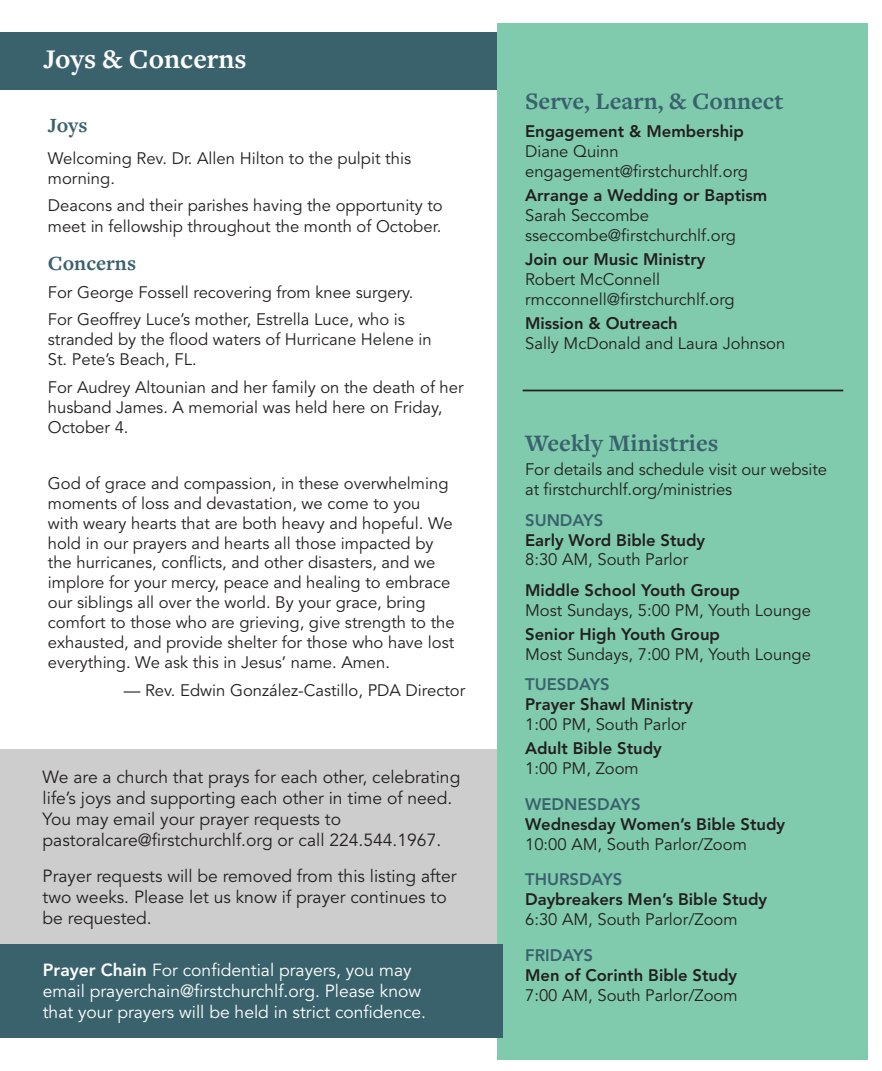
<style>
.page{position:relative;width:882px;height:1071px;background:#fff}
.page>*{position:absolute;margin:0;border:0;box-sizing:border-box;transform-origin:0 0}
.page_heading{font:700 28px "Freight Text Pro";color:#fff}
.liturgy_heading{font:700 24.5px "Freight Text Pro";color:#3a626d}
.liturgy_heading-2{font:700 21px "Freight Text Pro";color:#3a626d}
.t1{font:17.5px/21px "Avenir LT Std";color:#231f20}
.t2{font:17.5px/21px "Avenir LT Std";color:#fff}
.Announcement_body{font:16.62px/19.9px "Avenir LT Std";color:#231f20}
.Announcement_body-2{font:800 16.62px/19.9px "Avenir LT Std";color:#231f20}
.s1{font-weight:800}
.s2{color:#3a626d}
.s3{font-weight:400}
.s4{font-weight:800;color:#3a626d}
</style>
<div class="page">
<div style="left:0;top:32px;width:502px;height:57px;background:#3a626d"></div>
<div style="left:0;top:750px;width:502px;height:194px;background:#cdcdce"></div>
<div style="left:498px;top:24px;width:370px;height:1036px;background:#80cbae"></div>
<hr style="left:523px;top:390px;width:320px;height:1px;background:#231f20">
<div style="left:0;top:944px;width:502px;height:94px;background:#3a626d"></div>
<p class="page_heading" style="left:43px;top:40px;width:205px">Joys &amp; Concerns</p>
<p class="liturgy_heading-2" style="left:48px;top:111px;width:41px">Joys</p>
<p class="Announcement_body" style="left:48px;top:148px;width:365px">Welcoming Rev. Dr. Allen Hilton to the pulpit this morning.</p>
<p class="Announcement_body" style="left:48px;top:196px;width:396px;line-height:21px">Deacons and their parishes having the opportunity to meet in fellowship throughout the month of October.</p>
<p class="liturgy_heading-2" style="left:48px;top:249px;width:90px">Concerns</p>
<p class="Announcement_body" style="left:48px;top:282px;width:367px">For George Fossell recovering from knee surgery.</p>
<p class="Announcement_body" style="left:48px;top:310px;width:385px">For Geoffrey Luce’s mother, Estrella Luce, who is stranded by the flood waters of Hurricane Helene in<br>St. Pete’s Beach, FL.</p>
<p class="Announcement_body" style="left:48px;top:378px;width:417px">For Audrey Altounian and her family on the death of her husband James. A memorial was held here on Friday,<br>October 4.</p>
<p class="Announcement_body" style="left:48px;top:473px;width:408px">God of grace and compassion, in these overwhelming moments of loss and devastation, we come to you with weary hearts that are both heavy and hopeful. We hold in our prayers and hearts all those impacted by the hurricanes, conflicts, and other disasters, and we implore for your mercy, peace and healing to embrace our siblings all over the world. By your grace, bring comfort to those who are grieving, give strength to the exhausted, and provide shelter for those who have lost everything. We ask this in Jesus’ name. Amen.</p>
<p class="Announcement_body" style="left:124px;top:681px;width:343px">— Rev. Edwin González-Castillo, PDA Director</p>
<p class="t1" style="left:43px;top:766px;width:419px">We are a church that prays for each other, celebrating life’s joys and supporting each other in time of need.<br>You may email your prayer requests to pastoralcare@firstchurchlf.org or call 224.544.1967.</p>
<p class="t1" style="left:43px;top:866px;width:416px">Prayer requests will be removed from this listing after two weeks. Please let us know if prayer continues to be requested.</p>
<p class="t2" style="left:43px;top:960px;width:385px"><span class="s1">Prayer Chain</span> For confidential prayers, you may email prayerchain@firstchurchlf.org. Please know that your prayers will be held in strict confidence.</p>
<p class="liturgy_heading" style="left:525px;top:85px;width:260px">Serve, Learn, &amp; Connect</p>
<p class="Announcement_body" style="left:525px;top:122px;width:224px"><span class="s1">Engagement &amp; Membership<br></span>Diane Quinn engagement@firstchurchlf.org</p>
<p class="Announcement_body" style="left:525px;top:186px;width:244px"><span class="s1">Arrange a Wedding or Baptism<br></span>Sarah Seccombe sseccombe@firstchurchlf.org</p>
<p class="Announcement_body" style="left:525px;top:250px;width:211px"><span class="s1">Join our Music Ministry<br></span>Robert McConnell rmcconnell@firstchurchlf.org</p>
<p class="Announcement_body" style="left:525px;top:314px;width:262px"><span class="s1">Mission &amp; Outreach<br></span>Sally McDonald and Laura Johnson</p>
<p class="liturgy_heading" style="left:525px;top:427px;width:195px">Weekly Ministries</p>
<p class="Announcement_body" style="left:525px;top:460px;width:303px">For details and schedule visit our website at firstchurchlf.org/ministries</p>
<p class="Announcement_body-2" style="left:525px;top:510px;width:182px"><span class="s2">SUNDAYS<br></span>Early Word Bible Study<br><span class="s3">8:30 AM, South Parlor</span></p>
<p class="Announcement_body" style="left:525px;top:581px;width:287px"><span class="s1">Middle School Youth Group<br></span>Most Sundays, 5:00 PM, Youth Lounge</p>
<p class="Announcement_body" style="left:525px;top:625px;width:287px"><span class="s1">Senior High Youth Group<br></span>Most Sundays, 7:00 PM, Youth Lounge</p>
<p class="Announcement_body-2" style="left:525px;top:674px;width:170px"><span class="s2">TUESDAYS<br></span>Prayer Shawl Ministry<br><span class="s3">1:00 PM, South Parlor</span></p>
<p class="Announcement_body-2" style="left:525px;top:738px;width:138px">Adult Bible Study<br><span class="s3">1:00 PM, Zoom</span></p>
<p class="Announcement_body-2" style="left:525px;top:794px;width:262px"><span class="s2">WEDNESDAYS<br></span>Wednesday Women’s Bible Study<br><span class="s3">10:00 AM, South Parlor/Zoom</span></p>
<p class="Announcement_body-2" style="left:525px;top:870px;width:244px"><span class="s2">THURSDAYS<br></span>Daybreakers Men’s Bible Study<br><span class="s3">6:30 AM, South Parlor/Zoom</span></p>
<p class="Announcement_body" style="left:525px;top:946px;width:214px"><span class="s4">FRIDAYS<br></span><span class="s1">Men of Corinth Bible Study<br></span>7:00 AM, South Parlor/Zoom</p>
</div>
